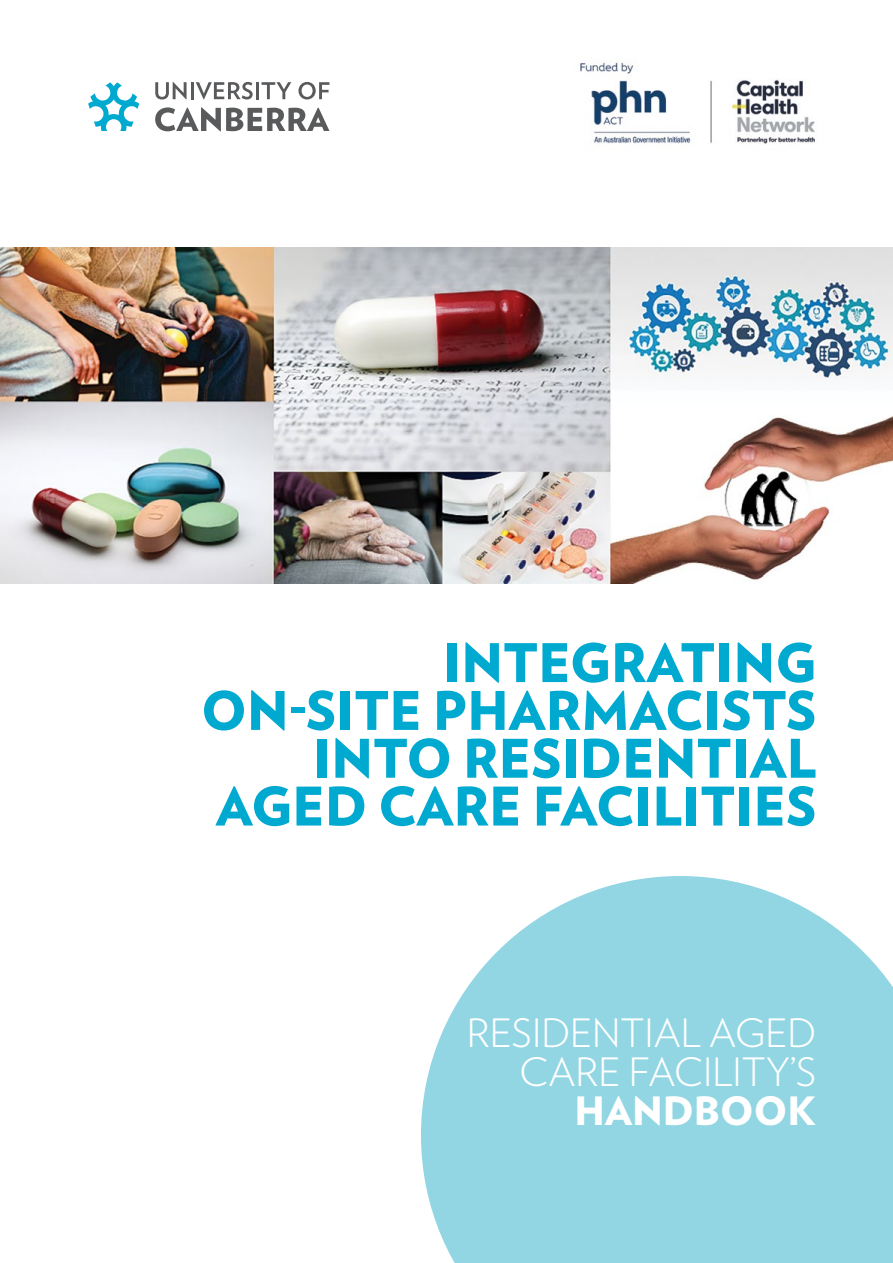
<style>
.page{position:relative;width:893px;height:1263px;background:#fff}
.page>*{position:absolute;margin:0;border:0;box-sizing:border-box;transform-origin:0 0}
.t1{font:900 53.1px/47.8px "Verlag";color:#00a9cf;text-align:right}
.t2{font:300 39px/39px "Verlag";color:#fff;text-align:right}
.t3{font:900 39px "Verlag";color:#fff}
</style>
<div class="page">
<img style="left:580px;top:62px;width:235px;height:82px">
<svg style="left:421px;top:876px;width:472px;height:387px;background:#9fdbe6"></svg>
<img style="left:0;top:247px;width:893px;height:336px">
<svg style="left:155px;top:82px;width:32px;height:18px"></svg>
<hr style="left:191px;top:82px;width:3px;height:17px;background:#595a5b">
<svg style="left:196px;top:82px;width:57px;height:17px"></svg>
<hr style="left:256px;top:82px;width:3px;height:17px;background:#595a5b">
<svg style="left:262px;top:82px;width:29px;height:17px"></svg>
<svg style="left:298px;top:82px;width:31px;height:17px"></svg>
<svg style="left:155px;top:107px;width:174px;height:24px"></svg>
<svg style="left:88px;top:82px;width:51px;height:49px"></svg>
<p class="t1" style="left:201px;top:636px;width:617px">INTEGRATING<br>ON-SITE PHARMACISTS<br>INTO RESIDENTIAL<br>AGED CARE FACILITIES</p>
<p class="t2" style="left:467px;top:1012px;width:351px">RESIDENTIAL AGED<br>CARE FACILITY’S</p>
<p class="t3" style="left:575px;top:1079px;width:243px">HANDBOOK</p>
</div>
